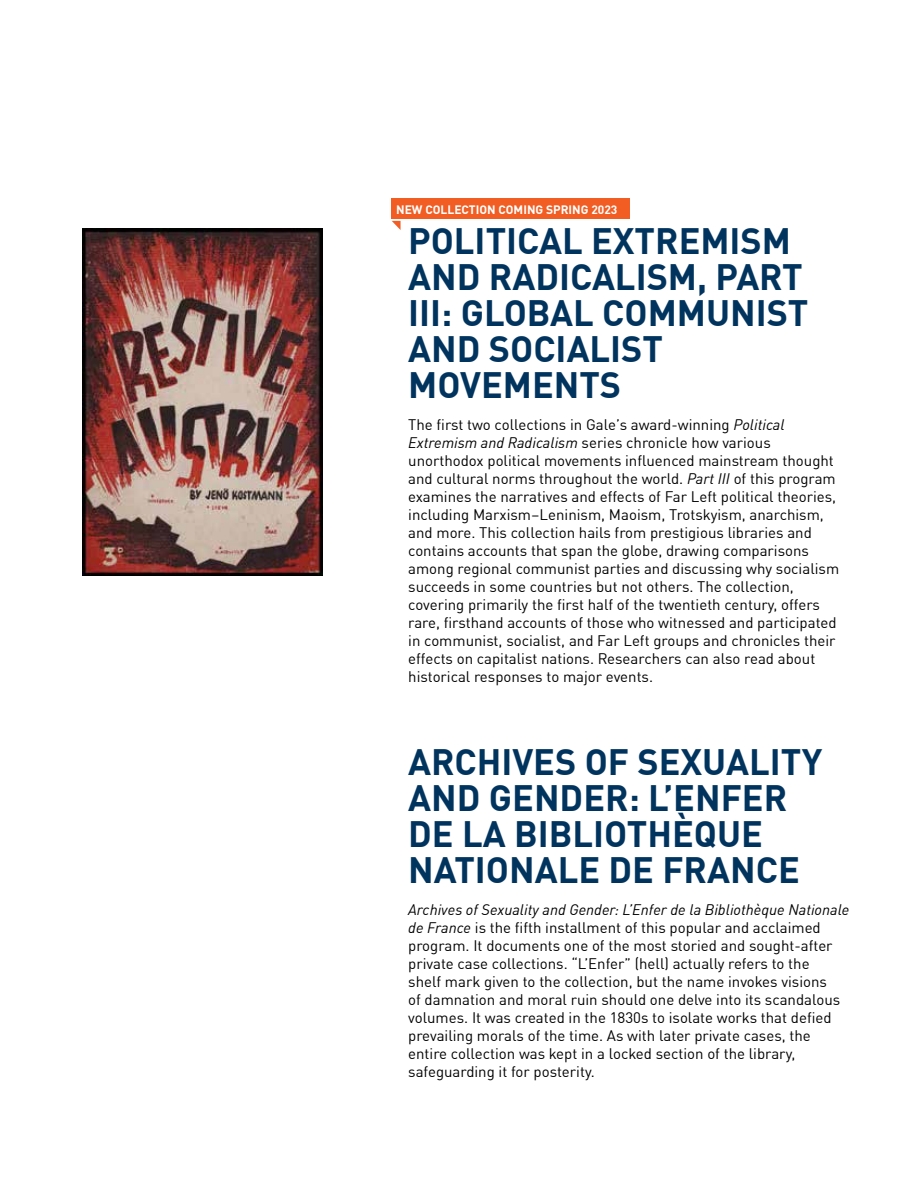
<style>
.page{position:relative;width:918px;height:1188px;background:#fff}
.page>*{position:absolute;margin:0;border:0;box-sizing:border-box;transform-origin:0 0}
.t1{font:700 36px/36px "DIN Offc";color:#00345e}
.t2{font:15px/18px "DIN Offc";color:#000}
.t3{font:700 12px "DIN Offc";color:#fff}
.s1{font-style:italic}
</style>
<div class="page">
<hr style="left:917px;top:0;width:1px;height:1188px;background:#003660">
<img style="left:83px;top:229px;width:239px;height:346px">
<div style="left:392px;top:199px;width:238px;height:20px;background:#f15d22"></div>
<svg style="left:392px;top:221px;width:9px;height:9px"></svg>
<p class="t3" style="left:396px;top:201px;width:223px">NEW COLLECTION COMING SPRING 2023</p>
<h1 class="t1" style="left:408px;top:223px;width:402px">POLITICAL EXTREMISM<br>AND RADICALISM, PART<br>III: GLOBAL COMMUNIST<br>AND SOCIALIST<br>MOVEMENTS</h1>
<p class="t2" style="left:408px;top:415px;width:432px">The first two collections in Gale’s award-winning <span class="s1">Political Extremism and Radicalism</span> series chronicle how various unorthodox political movements influenced mainstream thought and cultural norms throughout the world. <span class="s1">Part III</span> of this program examines the narratives and effects of Far Left political theories, including Marxism–Leninism, Maoism, Trotskyism, anarchism, and more. This collection hails from prestigious libraries and contains accounts that span the globe, drawing comparisons among regional communist parties and discussing why socialism succeeds in some countries but not others. The collection, covering primarily the first half of the twentieth century, offers rare, firsthand accounts of those who witnessed and participated in communist, socialist, and Far Left groups and chronicles their effects on capitalist nations. Researchers can also read about historical responses to major events.</p>
<h1 class="t1" style="left:408px;top:744px;width:416px">ARCHIVES OF SEXUALITY<br>AND GENDER: L’ENFER<br>DE LA BIBLIOTHÈQUE<br>NATIONALE DE FRANCE</h1>
<p class="t2" style="left:408px;top:900px;width:443px"><span class="s1">Archives of Sexuality and Gender: L’Enfer de la Bibliothèque Nationale de France</span> is the fifth installment of this popular and acclaimed program. It documents one of the most storied and sought-after private case collections. “L’Enfer” (hell) actually refers to the<br>shelf mark given to the collection, but the name invokes visions<br>of damnation and moral ruin should one delve into its scandalous volumes. It was created in the 1830s to isolate works that defied prevailing morals of the time. As with later private cases, the entire collection was kept in a locked section of the library, safeguarding it for posterity.</p>
</div>
